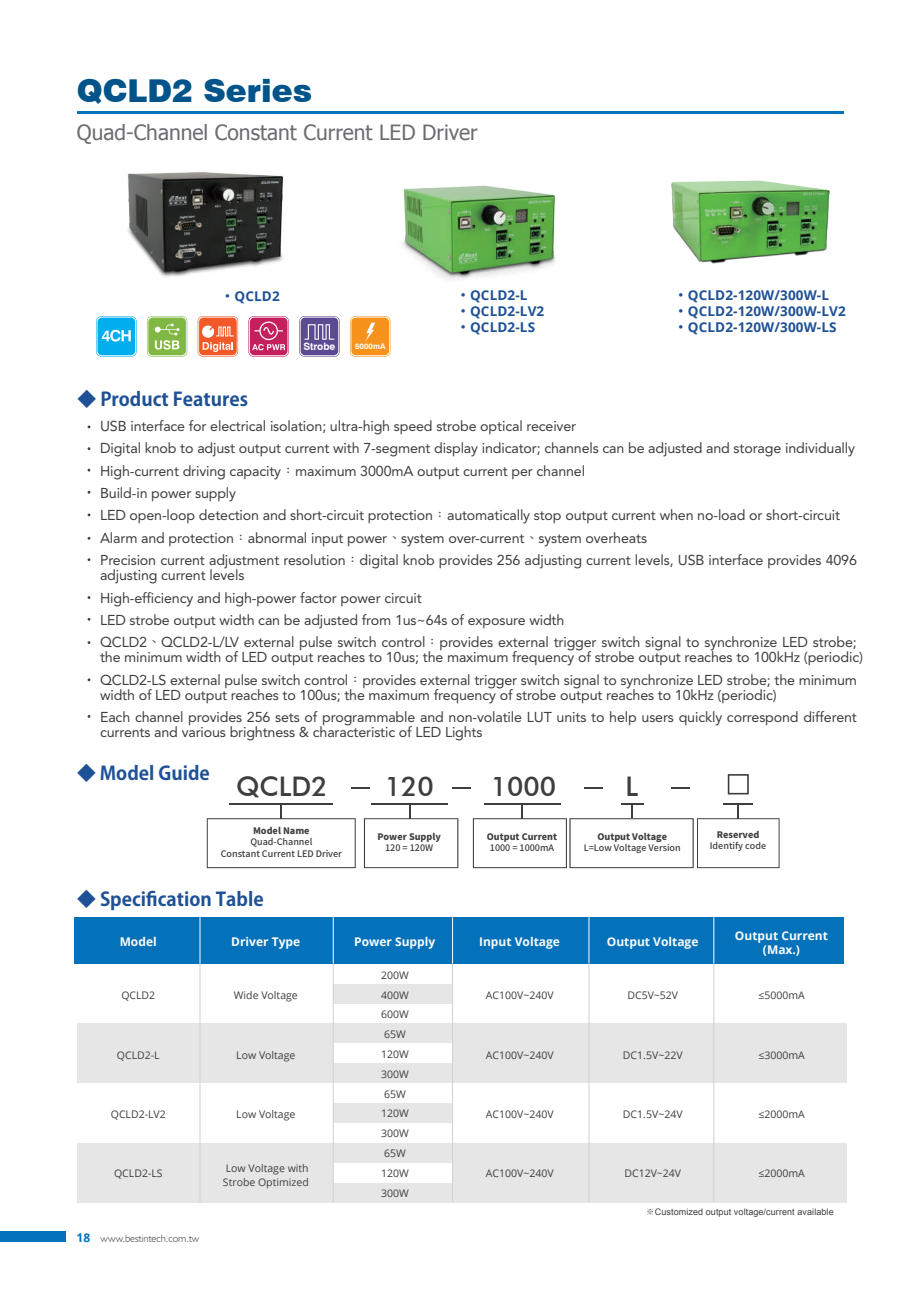
<style>
.page{position:relative;width:919px;height:1289px;background:#fff}
.page>*{position:absolute;margin:0;border:0;box-sizing:border-box;transform-origin:0 0}
.t1{font:900 31.5px "Swiss 721 BT";color:#01548a}
.t2{font:500 27px "Futura BT";color:#3e3e3f}
.t3{font:21px "Tahoma";color:#6c6d70}
.t4{font:700 18.75px "Koz Go Pr 6 N";color:#1e5195}
.t5{font:14.25px/22.4px "Avenir";letter-spacing:-.01em;color:#3e3e3f}
.t6{font:700 13.5px/16.2px "Open Sans";letter-spacing:.01em;color:#1e5195}
.t7{font:700 12px/14.4px "Open Sans";color:#fbfbfa;text-align:center}
.t8{font:10.5px/19.8px "Open Sans";color:#3e3e3f}
.t9{font:300 10.5px "Humanist 521 BT";color:#3e3e3f}
.t10{font:700 10.05px "Swiss 721 BT";color:#fff}
.t11{font:500 9px "Noto Sans CJ Ktc";color:#3e3e3f}
.t12{font:900 9px "Noto Sans CJ Ktc";color:#3e3e3f}
.t13{font:9px "Arial";letter-spacing:.01em;color:#3e3e3f}
.t14{font:500 9px "Noto Sans CJ Ktc";color:#3d3b3a}
.t15{font:700 7.95px "Swiss 721 BT";color:#fff}
.s1{font-family:"Koz Go Pr 6 N"}
.s2{font-family:"Adobe Ming Std";font-weight:300}
.s3{font-family:"Open Sans";font-weight:700;font-size:12px;color:#0472bb}
</style>
<div class="page">
<hr style="left:77px;top:111px;width:766px;height:3px;background:#0472bb">
<img style="left:402px;top:185px;width:154px;height:95px">
<img style="left:127px;top:172px;width:156px;height:105px">
<img style="left:671px;top:180px;width:159px;height:84px">
<div style="left:78px;top:1063px;width:768px;height:20px;background:#e6e6e6"></div>
<div style="left:78px;top:1023px;width:768px;height:20px;background:#e6e6e6"></div>
<div style="left:78px;top:983px;width:768px;height:20px;background:#e6e6e6"></div>
<div style="left:78px;top:1182px;width:768px;height:20px;background:#e6e6e6"></div>
<div style="left:78px;top:1142px;width:768px;height:20px;background:#e6e6e6"></div>
<div style="left:78px;top:1102px;width:768px;height:20px;background:#e6e6e6"></div>
<div style="left:452px;top:963px;width:394px;height:60px;background:#fff"></div>
<div style="left:452px;top:1023px;width:394px;height:60px;background:#e6e6e6"></div>
<div style="left:452px;top:1083px;width:394px;height:59px;background:#fff"></div>
<div style="left:452px;top:1142px;width:394px;height:60px;background:#e6e6e6"></div>
<div style="left:78px;top:963px;width:255px;height:60px;background:#fff"></div>
<div style="left:78px;top:1023px;width:255px;height:60px;background:#e6e6e6"></div>
<div style="left:78px;top:1083px;width:255px;height:59px;background:#fff"></div>
<div style="left:78px;top:1142px;width:255px;height:60px;background:#e6e6e6"></div>
<div style="left:75px;top:917px;width:769px;height:46px;background:#0472bb"></div>
<hr style="left:200px;top:963px;width:1px;height:238px;background:#d0d1d2">
<hr style="left:333px;top:963px;width:1px;height:238px;background:#d0d1d2">
<hr style="left:452px;top:963px;width:1px;height:238px;background:#d0d1d2">
<hr style="left:713px;top:963px;width:1px;height:238px;background:#d0d1d2">
<hr style="left:588px;top:963px;width:1px;height:238px;background:#d0d1d2">
<hr style="left:200px;top:917px;width:1px;height:46px;background:#fff">
<hr style="left:333px;top:917px;width:1px;height:46px;background:#fff">
<hr style="left:452px;top:917px;width:1px;height:46px;background:#fff">
<hr style="left:713px;top:917px;width:1px;height:46px;background:#fff">
<hr style="left:588px;top:917px;width:1px;height:46px;background:#fff">
<hr style="left:229px;top:803px;width:104px;height:2px;background:#3e3e3f">
<svg style="left:207px;top:805px;width:148px;height:63px"></svg>
<hr style="left:371px;top:803px;width:76px;height:2px;background:#3e3e3f">
<svg style="left:364px;top:805px;width:94px;height:63px"></svg>
<svg style="left:473px;top:803px;width:306px;height:65px"></svg>
<svg style="left:351px;top:787px;width:18px;height:1px"></svg>
<svg style="left:452px;top:787px;width:19px;height:1px"></svg>
<svg style="left:584px;top:787px;width:19px;height:1px"></svg>
<svg style="left:671px;top:787px;width:19px;height:1px"></svg>
<hr style="left:723px;top:803px;width:30px;height:1px;background:#3e3e3f">
<svg style="left:727px;top:774px;width:21px;height:20px"></svg>
<div style="left:0;top:1231px;width:65px;height:10px;background:#0472bb"></div>
<svg style="left:147px;top:316px;width:40px;height:40px;background:#9bc66a"></svg>
<svg style="left:198px;top:316px;width:40px;height:40px;background:#f48967"></svg>
<svg style="left:96px;top:316px;width:40px;height:40px;background:#31bdf2"></svg>
<svg style="left:248px;top:316px;width:41px;height:40px;background:#d15181"></svg>
<svg style="left:350px;top:316px;width:40px;height:40px;background:#f7a03a"></svg>
<svg style="left:299px;top:316px;width:40px;height:40px;background:#766aa5"></svg>
<h1 class="t1" style="left:77px;top:72px;width:237px">QCLD2 Series</h1>
<h3 class="t3" style="left:77px;top:118px;width:402px">Quad-Channel Constant Current LED Driver</h3>
<p class="t6" style="left:221px;top:287px;width:60px"><span class="s1">・</span>QCLD2</p>
<p class="t10" style="left:303px;top:340px;width:33px">Strobe</p>
<p class="t15" style="left:355px;top:341px;width:32px">5000mA</p>
<p class="t6" style="left:456px;top:286px;width:89px"><span class="s1">・</span>QCLD2-L<span class="s1">・</span>QCLD2-LV2<span class="s1">・</span>QCLD2-LS</p>
<p class="t6" style="left:674px;top:286px;width:173px"><span class="s1">・</span>QCLD2-120W/300W-L<span class="s1">・</span>QCLD2-120W/300W-LV2<span class="s1">・</span>QCLD2-120W/300W-LS</p>
<h3 class="t4" style="left:78px;top:388px;width:172px">◆ Product Features</h3>
<p class="t5" style="left:100px;top:415px;width:758px">USB interface for electrical isolation; ultra-high speed strobe optical receiver<br>Digital knob to adjust output current with 7-segment display indicator; channels can be adjusted and storage individually High-current driving capacity<span class="s2">：</span>maximum 3000mA output current per channel<br>Build-in power supply<br>LED open-loop detection and short-circuit protection<span class="s2">：</span>automatically stop output current when no-load or short-circuit Alarm and protection<span class="s2">：</span>abnormal input power<span class="s2">、</span>system over-current<span class="s2">、</span>system overheats<br>Precision current adjustment resolution<span class="s2">：</span>digital knob provides 256 adjusting current levels, USB interface provides 4096</p>
<p class="t5" style="left:100px;top:564px;width:758px">adjusting current levels<br>High-efficiency and high-power factor power circuit<br>LED strobe output width can be adjusted from 1us~64s of exposure width<br>QCLD2<span class="s2">、</span>QCLD2-L/LV external pulse switch control<span class="s2">：</span>provides external trigger switch signal to synchronize LED strobe;</p>
<p class="t5" style="left:100px;top:646px;width:764px">the minimum width of LED output reaches to 10us; the maximum frequency of strobe output reaches to 100kHz (periodic)<br>QCLD2-LS external pulse switch control<span class="s2">：</span>provides external trigger switch signal to synchronize LED strobe; the minimum</p>
<p class="t5" style="left:100px;top:684px;width:758px">width of LED output reaches to 100us; the maximum frequency of strobe output reaches to 10kHz (periodic)<br>Each channel provides 256 sets of programmable and non-volatile LUT units to help users quickly correspond different</p>
<p class="t5" style="left:100px;top:721px;width:384px">currents and various brightness &amp; characteristic of LED Lights</p>
<h3 class="t4" style="left:77px;top:762px;width:134px">◆ Model Guide</h3>
<h2 class="t2" style="left:236px;top:769px;width:93px">QCLD2</h2>
<h2 class="t2" style="left:385px;top:769px;width:50px">120</h2>
<h2 class="t2" style="left:491px;top:769px;width:67px">1000</h2>
<h2 class="t2" style="left:625px;top:769px;width:14px">L</h2>
<p class="t12" style="left:253px;top:825px;width:58px">Model Name</p>
<p class="t11" style="left:250px;top:836px;width:64px">Quad-Channel</p>
<p class="t14" style="left:221px;top:848px;width:123px">Constant Current LED Driver</p>
<p class="t12" style="left:597px;top:831px;width:71px">Output Voltage</p>
<p class="t11" style="left:583px;top:842px;width:98px">L=Low Voltage Version</p>
<p class="t12" style="left:377px;top:831px;width:65px">Power Supply</p>
<p class="t11" style="left:385px;top:842px;width:50px">120 = 120W</p>
<p class="t12" style="left:487px;top:831px;width:72px">Output Current</p>
<p class="t11" style="left:490px;top:842px;width:66px">1000 = 1000mA</p>
<p class="t12" style="left:716px;top:829px;width:44px">Reserved</p>
<p class="t11" style="left:709px;top:840px;width:58px">Identify code</p>
<h3 class="t4" style="left:77px;top:888px;width:188px">◆ Specification Table</h3>
<p class="t7" style="left:120px;top:934px;width:39px">Model</p>
<p class="t7" style="left:231px;top:934px;width:70px">Driver Type</p>
<p class="t7" style="left:354px;top:934px;width:83px">Power Supply</p>
<p class="t7" style="left:479px;top:934px;width:82px">Input Voltage</p>
<p class="t7" style="left:606px;top:934px;width:93px">Output Voltage</p>
<p class="t7" style="left:734px;top:928px;width:95px">Output Current (Max.)</p>
<p class="t8" style="left:121px;top:985px;width:35px">QCLD2</p>
<p class="t8" style="left:234px;top:985px;width:65px">Wide Voltage</p>
<p class="t8" style="left:117px;top:1044px;width:44px">QCLD2-L</p>
<p class="t8" style="left:236px;top:1044px;width:61px">Low Voltage</p>
<p class="t8" style="left:111px;top:1103px;width:56px">QCLD2-LV2</p>
<p class="t8" style="left:236px;top:1103px;width:61px">Low Voltage</p>
<p class="t8" style="left:114px;top:1163px;width:50px">QCLD2-LS</p>
<p class="t8" style="left:223px;top:1161px;width:87px;line-height:13.5px">Low Voltage with<br>Strobe Optimized</p>
<p class="t8" style="left:381px;top:964px;width:29px">200W<br>400W<br>600W<br>65W<br>120W<br>300W<br>65W<br>120W<br>300W<br>65W<br>120W<br>300W</p>
<p class="t8" style="left:486px;top:985px;width:69px">AC100V~240V</p>
<p class="t8" style="left:627px;top:985px;width:52px">DC5V~52V</p>
<p class="t8" style="left:758px;top:985px;width:48px">≤5000mA</p>
<p class="t8" style="left:486px;top:1044px;width:69px">AC100V~240V</p>
<p class="t8" style="left:623px;top:1044px;width:61px">DC1.5V~22V</p>
<p class="t8" style="left:758px;top:1044px;width:48px">≤3000mA</p>
<p class="t8" style="left:486px;top:1103px;width:69px">AC100V~240V</p>
<p class="t8" style="left:623px;top:1103px;width:61px">DC1.5V~24V</p>
<p class="t8" style="left:758px;top:1103px;width:48px">≤2000mA</p>
<p class="t8" style="left:486px;top:1163px;width:69px">AC100V~240V</p>
<p class="t8" style="left:624px;top:1163px;width:58px">DC12V~24V</p>
<p class="t8" style="left:758px;top:1163px;width:48px">≤2000mA</p>
<p class="t9" style="left:77px;top:1231px;width:124px"><span class="s3">18</span> www.bestintech.com.tw</p>
<p class="t13" style="left:645px;top:1206px;width:189px"><span class="s2">※</span>Customized output voltage/current available</p>
</div>
